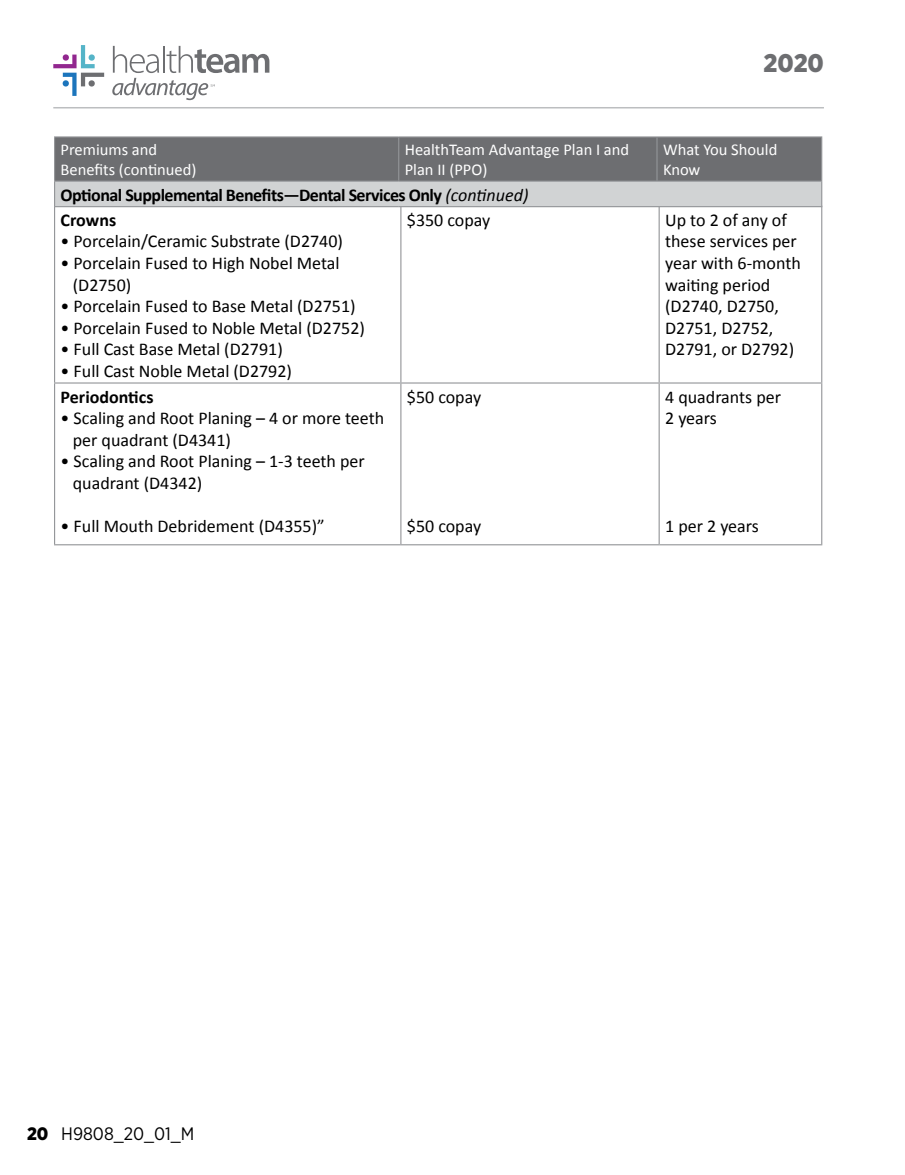
<style>
.page{position:relative;width:905px;height:1175px;background:#fff}
.page>*{position:absolute;margin:0;border:0;box-sizing:border-box;transform-origin:0 0}
.t1{font:900 25.5px "Gotham Narrow";color:#6d6e71}
.t2{font:18px/21.6px "Calibri";color:#000}
.t3{font:700 18px "Calibri";letter-spacing:-.03em;color:#000}
.t4{font:18px "Gotham Narrow";color:#000}
.t5{font:700 18px "Calibri";color:#000}
.t6{font:16.5px/19.8px "Calibri";color:#fff}
.s1{font-weight:400;font-style:italic}
.s2{font-weight:900}
</style>
<div class="page">
<hr style="left:54px;top:207px;width:1px;height:175px;background:#939598">
<hr style="left:400px;top:207px;width:1px;height:175px;background:#939598">
<hr style="left:658px;top:207px;width:1px;height:175px;background:#939598">
<hr style="left:821px;top:207px;width:1px;height:175px;background:#939598">
<hr style="left:54px;top:382px;width:347px;height:1px;background:#939598">
<hr style="left:54px;top:383px;width:1px;height:161px;background:#939598">
<hr style="left:401px;top:382px;width:258px;height:1px;background:#939598">
<hr style="left:400px;top:383px;width:1px;height:161px;background:#939598">
<hr style="left:659px;top:382px;width:163px;height:1px;background:#939598">
<hr style="left:658px;top:383px;width:1px;height:161px;background:#939598">
<hr style="left:821px;top:383px;width:1px;height:161px;background:#939598">
<hr style="left:54px;top:544px;width:347px;height:1px;background:#939598">
<hr style="left:401px;top:544px;width:258px;height:1px;background:#939598">
<hr style="left:659px;top:544px;width:163px;height:1px;background:#939598">
<svg style="left:54px;top:137px;width:768px;height:69px;background:#919294"></svg>
<hr style="left:54px;top:206px;width:345px;height:1px;background:#939598">
<hr style="left:399px;top:206px;width:258px;height:1px;background:#939598">
<hr style="left:657px;top:206px;width:165px;height:1px;background:#939598">
<hr style="left:54px;top:136px;width:345px;height:1px;background:#939598">
<hr style="left:54px;top:137px;width:1px;height:44px;background:#939598">
<hr style="left:399px;top:136px;width:258px;height:1px;background:#939598">
<hr style="left:398px;top:137px;width:1px;height:44px;background:#939598">
<hr style="left:657px;top:136px;width:165px;height:1px;background:#939598">
<hr style="left:656px;top:137px;width:1px;height:44px;background:#939598">
<hr style="left:821px;top:137px;width:1px;height:44px;background:#939598">
<hr style="left:53px;top:107px;width:770px;height:1px;background:#bcbec0">
<svg style="left:53px;top:45px;width:51px;height:51px"></svg>
<svg style="left:112px;top:46px;width:157px;height:54px"></svg>
<h1 class="t1" style="left:763px;top:46px;width:62px">2020</h1>
<p class="t6" style="left:61px;top:139px;width:137px">Premiums and<br>Benefits (continued)</p>
<p class="t6" style="left:405px;top:139px;width:226px">HealthTeam Advantage Plan I and<br>Plan II (PPO)</p>
<p class="t6" style="left:663px;top:139px;width:116px">What You Should<br>Know</p>
<p class="t3" style="left:61px;top:182px;width:469px">Optional Supplemental Benefits—Dental Services Only <span class="s1">(continued)</span></p>
<p class="t3" style="left:61px;top:207px;width:57px">Crowns</p>
<p class="t2" style="left:61px;top:230px;width:284px">• Porcelain/Ceramic Substrate (D2740)</p>
<p class="t2" style="left:73px;top:251px;width:268px;text-indent:-12px">• Porcelain Fused to High Nobel Metal (D2750)</p>
<p class="t2" style="left:61px;top:294px;width:296px">• Porcelain Fused to Base Metal (D2751)</p>
<p class="t2" style="left:61px;top:316px;width:306px">• Porcelain Fused to Noble Metal (D2752)</p>
<p class="t2" style="left:61px;top:338px;width:224px">• Full Cast Base Metal (D2791)</p>
<p class="t2" style="left:61px;top:359px;width:233px">• Full Cast Noble Metal (D2792)</p>
<p class="t5" style="left:61px;top:384px;width:94px">Periodontics</p>
<p class="t2" style="left:73px;top:406px;width:313px;text-indent:-12px">• Scaling and Root Planing – 4 or more teeth per quadrant (D4341)</p>
<p class="t2" style="left:73px;top:450px;width:293px;text-indent:-12px">• Scaling and Root Planing – 1-3 teeth per quadrant (D4342)</p>
<p class="t2" style="left:61px;top:514px;width:266px">• Full Mouth Debridement (D4355)”</p>
<p class="t2" style="left:407px;top:208px;width:85px">$350 copay</p>
<p class="t2" style="left:665px;top:208px;width:137px">Up to 2 of any of these services per year with 6-month waiting period (D2740, D2750,<br>D2751, D2752,<br>D2791, or D2792)</p>
<p class="t2" style="left:407px;top:385px;width:76px">$50 copay</p>
<p class="t2" style="left:407px;top:514px;width:76px">$50 copay</p>
<p class="t2" style="left:665px;top:385px;width:117px">4 quadrants per<br>2 years</p>
<p class="t2" style="left:665px;top:514px;width:95px">1 per 2 years</p>
<p class="t4" style="left:27px;top:1122px;width:169px"><span class="s2">20</span> H9808_20_01_M</p>
</div>
